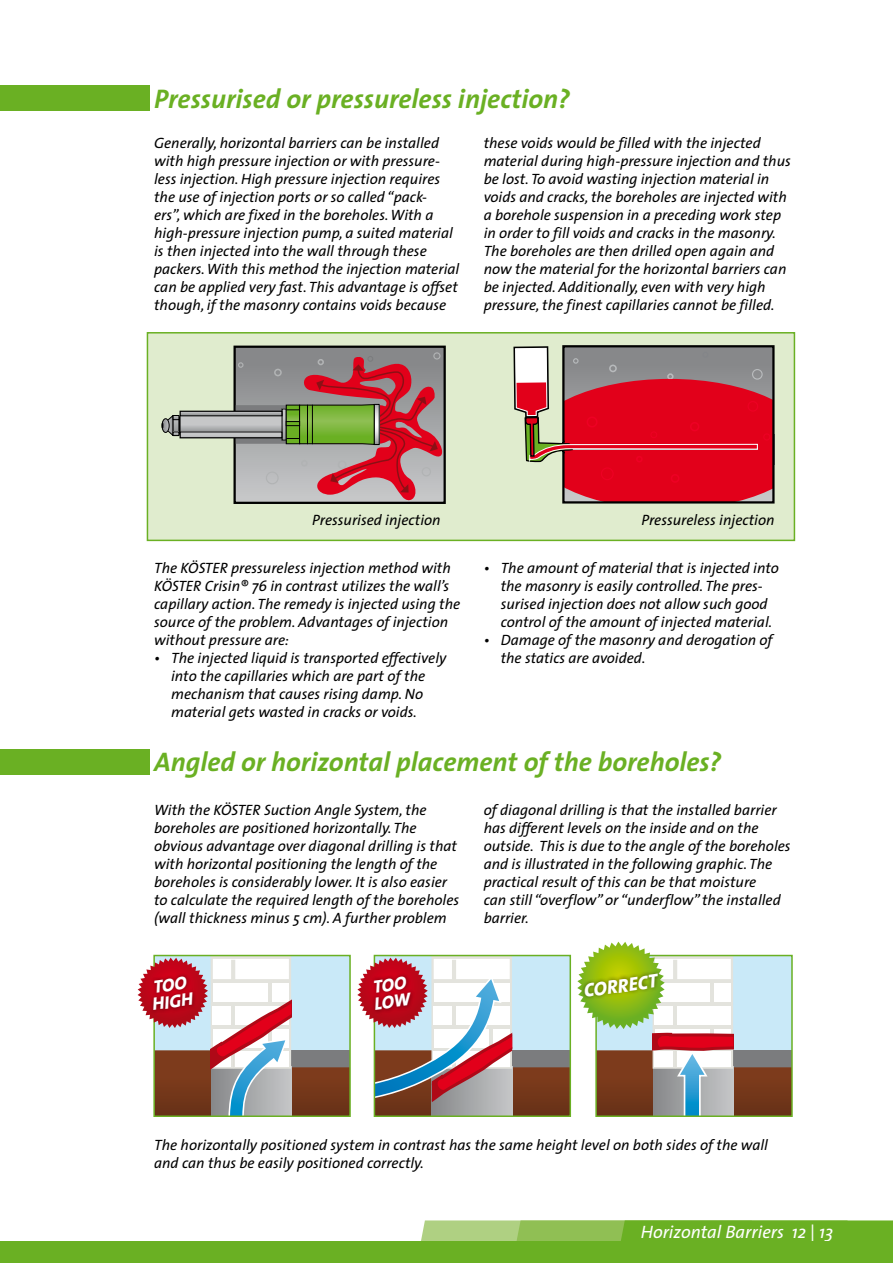
<style>
.page{position:relative;width:893px;height:1263px;background:#fff}
.page>*{position:absolute;margin:0;border:0;box-sizing:border-box;transform-origin:0 0}
.t1{font:italic 700 27px "The Sans";color:#6ab023}
.t2{font:italic 800 19.35px "The Sans";color:#fff}
.t3{font:italic 18px "The Sans";color:#fff}
.t4{font:italic 800 18px/17.1px "The Sans";color:#fff}
.t5{font:italic 15px/18px "The Sans";color:#000}
</style>
<div class="page">
<svg style="left:421px;top:1220px;width:472px;height:22px;background:#81ba43"></svg>
<div style="left:0;top:1242px;width:893px;height:21px;background:#6ab023"></div>
<div style="left:0;top:85px;width:150px;height:26px;background:#6ab023"></div>
<div style="left:0;top:749px;width:150px;height:25px;background:#6ab023"></div>
<svg style="left:357px;top:955px;width:213px;height:161px"></svg>
<div style="left:370px;top:972px;width:44px;height:42px;background:#000;opacity:.5"></div>
<svg style="left:138px;top:955px;width:212px;height:161px"></svg>
<div style="left:149px;top:972px;width:48px;height:43px;background:#000;opacity:.5"></div>
<div style="left:147px;top:332px;width:648px;height:209px;background:#e0ecce;border:2px solid #6ab023"></div>
<div style="left:235px;top:347px;width:210px;height:156px;background:#87888a"></div>
<div style="left:233px;top:346px;width:213px;height:158px;border:2px solid #000"></div>
<svg style="left:182px;top:416px;width:54px;height:16px"></svg>
<div style="left:180px;top:411px;width:102px;height:5px;background:#aaacad"></div>
<div style="left:180px;top:411px;width:102px;height:5px;border:1px solid #000"></div>
<div style="left:180px;top:432px;width:102px;height:6px;background:#c6c7c8"></div>
<div style="left:180px;top:411px;width:102px;height:27px;border:1px solid #000"></div>
<svg style="left:236px;top:356px;width:210px;height:148px"></svg>
<hr style="left:307px;top:405px;width:1px;height:39px;background:#000">
<svg style="left:162px;top:414px;width:18px;height:23px"></svg>
<svg style="left:286px;top:421px;width:14px;height:5px"></svg>
<hr style="left:312px;top:405px;width:1px;height:39px;background:#000">
<div style="left:433px;top:352px;width:8px;height:8px;border:1px solid #b1b3b4;border-radius:50%"></div>
<div style="left:422px;top:467px;width:9px;height:9px;border:1px solid #b1b3b4;border-radius:50%"></div>
<svg style="left:513px;top:345px;width:262px;height:159px;background:#c5444f"></svg>
<div style="left:752px;top:369px;width:11px;height:11px;border:1px solid #b1b3b4;border-radius:50%"></div>
<svg style="left:577px;top:942px;width:215px;height:174px"></svg>
<h1 class="t1" style="left:154px;top:81px;width:417px">Pressurised or pressureless injection?</h1>
<p class="t5" style="left:154px;top:134px;width:307px">Generally, horizontal barriers can be installed with high pressure injection or with pressure&shy;less injection. High pressure injection requires the use of injection ports or so called “pack-<br>ers”, which are fixed in the boreholes. With a high-pressure injection pump, a suited material is then injected into the wall through these packers. With this method the injection material can be applied very fast. This advantage is offset though, if the masonry contains voids because</p>
<p class="t5" style="left:484px;top:134px;width:309px">these voids would be filled with the injected material during high-pressure injection and thus be lost. To avoid wasting injection material in voids and cracks, the boreholes are injected with a borehole suspension in a preceding work step in order to fill voids and cracks in the masonry.<br>The boreholes are then drilled open again and now the material for the horizontal barriers can be injected. Additionally, even with very high pressure, the finest capillaries cannot be filled.</p>
<p class="t5" style="left:312px;top:511px;width:130px">Pressurised injection</p>
<p class="t5" style="left:641px;top:511px;width:135px">Pressureless injection</p>
<p class="t5" style="left:154px;top:559px;width:308px">The KÖSTER pressureless injection method with KÖSTER Crisin® 76 in contrast utilizes the wall’s capillary action. The remedy is injected using the source of the problem. Advantages of injection without pressure are:</p>
<p class="t5" style="left:171px;top:649px;width:277px;text-indent:-17px">• The injected liquid is transported effectively into the capillaries which are part of the mechanism that causes rising damp. No material gets wasted in cracks or voids.</p>
<p class="t5" style="left:501px;top:559px;width:280px;text-indent:-17px">• The amount of material that is injected into the masonry is easily controlled. The pres&shy;surised injection does not allow such good control of the amount of injected material.</p>
<p class="t5" style="left:501px;top:631px;width:273px;text-indent:-17px">• Damage of the masonry and derogation of the statics are avoided.</p>
<h1 class="t1" style="left:154px;top:745px;width:569px">Angled or horizontal placement of the boreholes?</h1>
<p class="t5" style="left:154px;top:801px;width:307px">With the KÖSTER Suction Angle System, the boreholes are positioned horizontally. The obvious advantage over diagonal drilling is that with horizontal positioning the length of the boreholes is considerably lower. It is also easier to calculate the required length of the boreholes (wall thickness minus 5 cm). A further problem</p>
<p class="t5" style="left:484px;top:801px;width:308px">of diagonal drilling is that the installed barrier has different levels on the inside and on the outside. This is due to the angle of the boreholes and is illustrated in the following graphic. The practical result of this can be that moisture<br>can still “overflow” or “underflow” the installed barrier.</p>
<p class="t4" style="left:149px;top:979px;width:42px;rotate:-8deg">TOO<br>HIGH</p>
<p class="t2" style="left:582px;top:978px;width:25px;rotate:-8deg">CORRE</p>
<p class="t4" style="left:371px;top:979px;width:38px;rotate:-8deg">TOO<br>LO W</p>
<p class="t5" style="left:154px;top:1136px;width:615px">The horizontally positioned system in contrast has the same height level on both sides of the wall and can thus be easily positioned correctly.</p>
<p class="t3" style="left:641px;top:1220px;width:194px">Horizontal Barriers 12 | 13</p>
</div>
